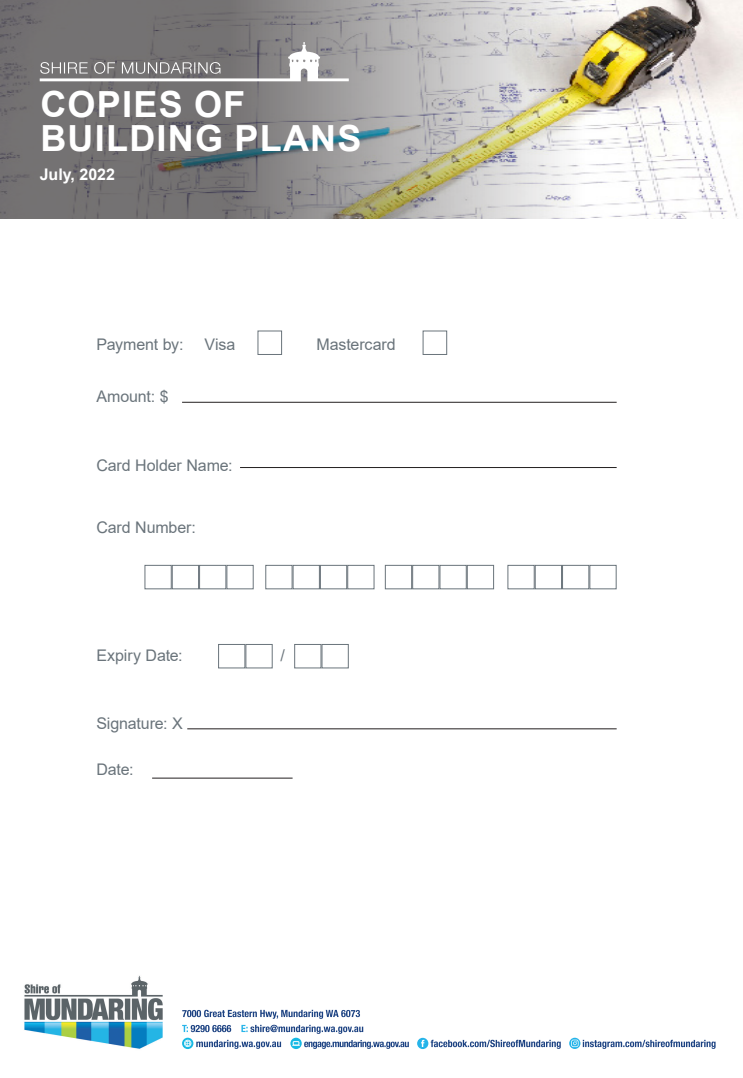
<style>
.page{position:relative;width:743px;height:1078px;background:#fff}
.page>*{position:absolute;margin:0;border:0;box-sizing:border-box;transform-origin:0 0}
.Header_Text{font:700 36px/34px "Arial";letter-spacing:.035em;color:#fff}
.Body_Copy{font:16px "Arial";letter-spacing:-.005em;color:#6a747b}
.Header_Text-2{font:700 16px "Arial";color:#fff}
</style>
<div class="page">
<img style="left:24px;top:975px;width:139px;height:74px">
<svg style="left:182px;top:1037px;width:11px;height:11px"></svg>
<svg style="left:241px;top:1024px;width:122px;height:9px"></svg>
<svg style="left:182px;top:1024px;width:49px;height:7px"></svg>
<svg style="left:182px;top:1009px;width:178px;height:9px"></svg>
<svg style="left:290px;top:1037px;width:12px;height:11px"></svg>
<svg style="left:184px;top:1039px;width:531px;height:9px"></svg>
<svg style="left:0;top:0;width:743px;height:218px;background:#a9a7a1"></svg>
<svg style="left:40px;top:42px;width:309px;height:39px;background:#8f8d8e"></svg>
<hr style="left:187px;top:728px;width:429px;height:1px;background:#231f20">
<div style="left:257px;top:330px;width:25px;height:25px;border:1px solid #6a747b"></div>
<hr style="left:240px;top:467px;width:376px;height:1px;background:#231f20">
<hr style="left:182px;top:401px;width:434px;height:1px;background:#231f20">
<hr style="left:152px;top:777px;width:140px;height:1px;background:#231f20">
<div style="left:144px;top:564px;width:28px;height:25px;border:1px solid #6a747b"></div>
<div style="left:172px;top:564px;width:27px;height:25px;border:1px solid #6a747b"></div>
<div style="left:199px;top:564px;width:27px;height:25px;border:1px solid #6a747b"></div>
<div style="left:226px;top:564px;width:28px;height:25px;border:1px solid #6a747b"></div>
<div style="left:265px;top:564px;width:27px;height:25px;border:1px solid #6a747b"></div>
<div style="left:292px;top:564px;width:28px;height:25px;border:1px solid #6a747b"></div>
<div style="left:320px;top:564px;width:27px;height:25px;border:1px solid #6a747b"></div>
<div style="left:347px;top:564px;width:27px;height:25px;border:1px solid #6a747b"></div>
<div style="left:385px;top:564px;width:27px;height:25px;border:1px solid #6a747b"></div>
<div style="left:412px;top:564px;width:27px;height:25px;border:1px solid #6a747b"></div>
<div style="left:439px;top:564px;width:28px;height:25px;border:1px solid #6a747b"></div>
<div style="left:467px;top:564px;width:27px;height:25px;border:1px solid #6a747b"></div>
<div style="left:507px;top:564px;width:27px;height:25px;border:1px solid #6a747b"></div>
<div style="left:534px;top:564px;width:28px;height:25px;border:1px solid #6a747b"></div>
<div style="left:562px;top:564px;width:27px;height:25px;border:1px solid #6a747b"></div>
<div style="left:589px;top:564px;width:27px;height:25px;border:1px solid #6a747b"></div>
<div style="left:294px;top:643px;width:27px;height:25px;border:1px solid #6a747b"></div>
<div style="left:321px;top:643px;width:28px;height:25px;border:1px solid #6a747b"></div>
<div style="left:218px;top:643px;width:27px;height:25px;border:1px solid #6a747b"></div>
<div style="left:245px;top:643px;width:28px;height:25px;border:1px solid #6a747b"></div>
<div style="left:422px;top:330px;width:25px;height:25px;border:1px solid #6a747b"></div>
<p class="Header_Text" style="left:40px;top:88px;width:323px">COPIES OF<br>BUILDING PLANS</p>
<p class="Header_Text-2" style="left:40px;top:163px;width:77px">July, 2022</p>
<p class="Body_Copy" style="left:96px;top:333px;width:89px">Payment by:</p>
<p class="Body_Copy" style="left:204px;top:333px;width:33px">Visa</p>
<p class="Body_Copy" style="left:316px;top:333px;width:81px">Mastercard</p>
<p class="Body_Copy" style="left:96px;top:385px;width:74px">Amount: $</p>
<p class="Body_Copy" style="left:96px;top:454px;width:138px">Card Holder Name:</p>
<p class="Body_Copy" style="left:96px;top:516px;width:101px">Card Number:</p>
<p class="Body_Copy" style="left:96px;top:643px;width:88px">Expiry Date:</p>
<p class="Body_Copy" style="left:280px;top:643px;width:6px">/</p>
<p class="Body_Copy" style="left:96px;top:712px;width:88px">Signature: X</p>
<p class="Body_Copy" style="left:96px;top:758px;width:39px">Date:</p>
</div>
